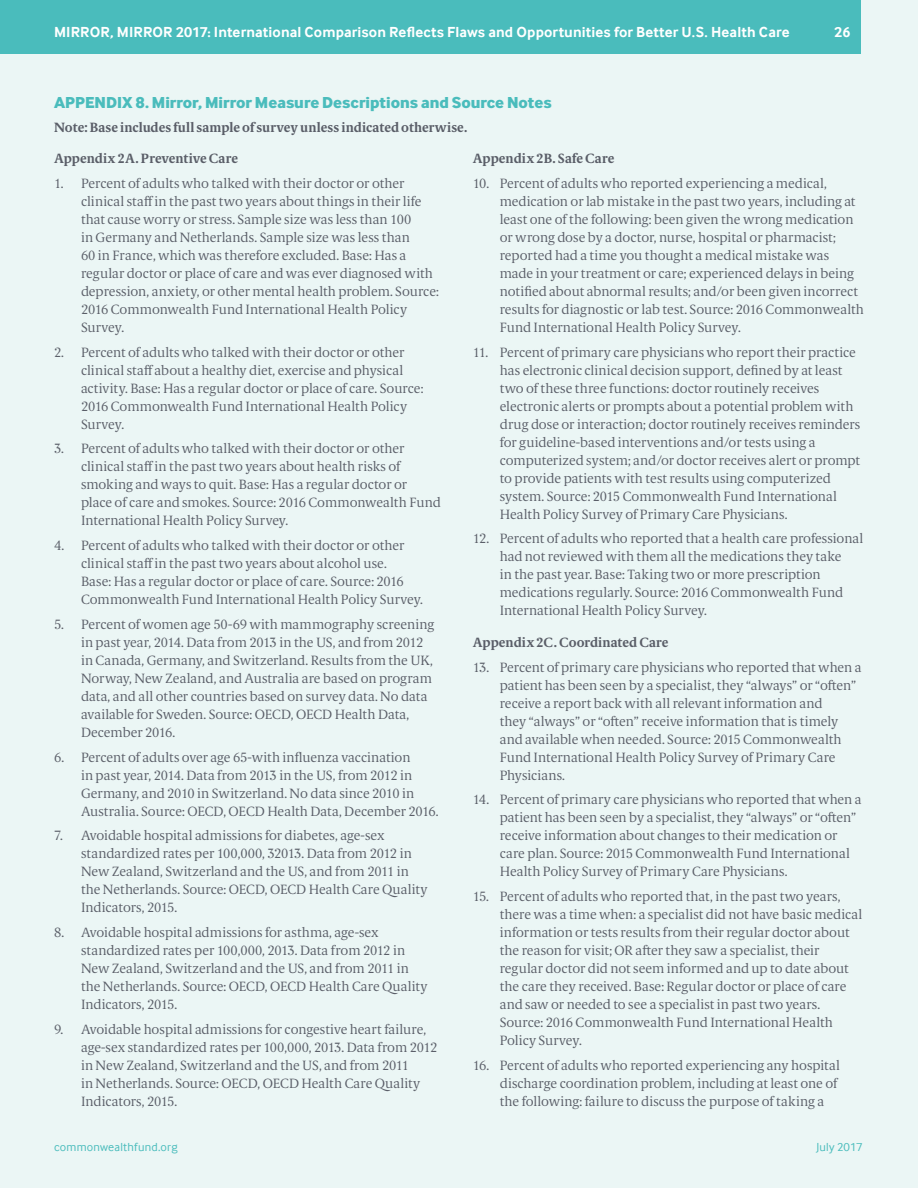
<style>
.page{position:relative;width:918px;height:1188px;background:#ebf6f5}
.page>*{position:absolute;margin:0;border:0;box-sizing:border-box;transform-origin:0 0}
.t1{font:16.5px "Inter Face X Bold";color:#4abcbc}
.t2{font:700 15px "Inter Face Da Ma";letter-spacing:.01em;color:#fff}
.t3{font:300 13.5px/18px "Berlingske Serif Text";letter-spacing:-.005em;color:#5a5e68}
.Body_Copy_-_No_Inden{font:700 13.5px "Berlingske Serif Text";color:#5a5e68}
.t4{font:12px "Inter Face";letter-spacing:.02em;color:#4abcbc}
</style>
<div class="page">
<div style="left:0;top:0;width:861px;height:54px;background:#4abcbc"></div>
<p class="t2" style="left:54px;top:24px;width:173px">The Commonwealth Fund</p>
<p class="t2" style="left:54px;top:24px;width:737px">MIRROR, MIRROR 2017: International Comparison Reflects Flaws and Opportunit es for Better U.S. Health Care</p>
<p class="t2" style="left:474px;top:24px;width:324px">How High Is America’s Health Care Cost Burden?</p>
<p class="t2" style="left:834px;top:24px;width:18px">26</p>
<p class="t1" style="left:54px;top:92px;width:499px">APPENDIX 8. Mirror, Mirror Measure Descriptions and Source Notes</p>
<p class="Body_Copy_-_No_Inden" style="left:54px;top:117px;width:415px">Note: Base includes full sample of survey unless indicated otherwise.</p>
<p class="Body_Copy_-_No_Inden" style="left:54px;top:149px;width:186px">Appendix 2A. Preventive Care</p>
<p class="t3" style="left:81px;top:174px;width:359px;text-indent:-27px">1. Percent of adults who talked with their doctor or other clinical staff in the past two years about things in their life that cause worry or stress. Sample size was less than 100<br>in Germany and Netherlands. Sample size was less than<br>60 in France, which was therefore excluded. Base: Has a regular doctor or place of care and was ever diagnosed with depression, anxiety, or other mental health problem. Source:<br>2016 Commonwealth Fund International Health Policy Survey.</p>
<p class="t3" style="left:81px;top:343px;width:344px;text-indent:-27px">2. Percent of adults who talked with their doctor or other clinical staff about a healthy diet, exercise and physical activity. Base: Has a regular doctor or place of care. Source:<br>2016 Commonwealth Fund International Health Policy Survey.</p>
<p class="t3" style="left:81px;top:439px;width:361px;text-indent:-27px">3. Percent of adults who talked with their doctor or other clinical staff in the past two years about health risks of smoking and ways to quit. Base: Has a regular doctor or place of care and smokes. Source: 2016 Commonwealth Fund International Health Policy Survey.</p>
<p class="t3" style="left:81px;top:536px;width:344px;text-indent:-27px">4. Percent of adults who talked with their doctor or other clinical staff in the past two years about alcohol use.<br>Base: Has a regular doctor or place of care. Source: 2016<br>Commonwealth Fund International Health Policy Survey.</p>
<p class="t3" style="left:81px;top:615px;width:355px;text-indent:-27px">5. Percent of women age 50-69 with mammography screening in past year, 2014. Data from 2013 in the US, and from 2012 in Canada, Germany, and Switzerland. Results from the UK, Norway, New Zealand, and Australia are based on program data, and all other countries based on survey data. No data available for Sweden. Source: OECD, OECD Health Data, December 2016.</p>
<p class="t3" style="left:81px;top:748px;width:359px;text-indent:-27px">6. Percent of adults over age 65-with influenza vaccination<br>in past year, 2014. Data from 2013 in the US, from 2012 in Germany, and 2010 in Switzerland. No data since 2010 in Australia. Source: OECD, OECD Health Data, December 2016.</p>
<p class="t3" style="left:81px;top:826px;width:348px;text-indent:-27px">7. Avoidable hospital admissions for diabetes, age-sex standardized rates per 100,000, 32013. Data from 2012 in New Zealand, Switzerland and the US, and from 2011 in the Netherlands. Source: OECD, OECD Health Care Quality Indicators, 2015.</p>
<p class="t3" style="left:81px;top:923px;width:348px;text-indent:-27px">8. Avoidable hospital admissions for asthma, age-sex standardized rates per 100,000, 2013. Data from 2012 in New Zealand, Switzerland and the US, and from 2011 in the Netherlands. Source: OECD, OECD Health Care Quality Indicators, 2015.</p>
<p class="t3" style="left:81px;top:1020px;width:358px;text-indent:-27px">9. Avoidable hospital admissions for congestive heart failure, age-sex standardized rates per 100,000, 2013. Data from 2012 in New Zealand, Switzerland and the US, and from 2011<br>in Netherlands. Source: OECD, OECD Health Care Quality Indicators, 2015.</p>
<p class="Body_Copy_-_No_Inden" style="left:473px;top:149px;width:143px">Appendix 2B. Safe Care</p>
<p class="t3" style="left:500px;top:174px;width:366px;text-indent:-27px">10. Percent of adults who reported experiencing a medical, medication or lab mistake in the past two years, including at least one of the following: been given the wrong medication or wrong dose by a doctor, nurse, hospital or pharmacist; reported had a time you thought a medical mistake was made in your treatment or care; experienced delays in being notified about abnormal results; and/or been given incorrect results for diagnostic or lab test. Source: 2016 Commonwealth Fund International Health Policy Survey.</p>
<p class="t3" style="left:500px;top:343px;width:362px;text-indent:-27px">11. Percent of primary care physicians who report their practice has electronic clinical decision support, defined by at least two of these three functions: doctor routinely receives electronic alerts or prompts about a potential problem with drug dose or interaction; doctor routinely receives reminders for guideline-based interventions and/or tests using a computerized system; and/or doctor receives alert or prompt to provide patients with test results using computerized system. Source: 2015 Commonwealth Fund International Health Policy Survey of Primary Care Physicians.</p>
<p class="t3" style="left:500px;top:529px;width:365px;text-indent:-27px">12. Percent of adults who reported that a health care professional had not reviewed with them all the medications they take<br>in the past year. Base: Taking two or more prescription medications regularly. Source: 2016 Commonwealth Fund International Health Policy Survey.</p>
<p class="Body_Copy_-_No_Inden" style="left:473px;top:632px;width:197px">Appendix 2C. Coordinated Care</p>
<p class="t3" style="left:500px;top:658px;width:363px;text-indent:-27px">13. Percent of primary care physicians who reported that when a patient has been seen by a specialist, they “always” or “often” receive a report back with all relevant information and<br>they “always” or “often” receive information that is timely and available when needed. Source: 2015 Commonwealth Fund International Health Policy Survey of Primary Care Physicians.</p>
<p class="t3" style="left:500px;top:790px;width:363px;text-indent:-27px">14. Percent of primary care physicians who reported that when a patient has been seen by a specialist, they “always” or “often” receive information about changes to their medication or care plan. Source: 2015 Commonwealth Fund International Health Policy Survey of Primary Care Physicians.</p>
<p class="t3" style="left:500px;top:887px;width:364px;text-indent:-27px">15. Percent of adults who reported that, in the past two years, there was a time when: a specialist did not have basic medical information or tests results from their regular doctor about the reason for visit; OR after they saw a specialist, their regular doctor did not seem informed and up to date about the care they received. Base: Regular doctor or place of care and saw or needed to see a specialist in past two years.<br>Source: 2016 Commonwealth Fund International Health Policy Survey.</p>
<p class="t3" style="left:500px;top:1056px;width:342px;text-indent:-27px">16. Percent of adults who reported experiencing any hospital discharge coordination problem, including at least one of the following: failure to discuss the purpose of taking a</p>
<p class="t4" style="left:54px;top:1140px;width:125px">commonwealthfund.org</p>
<p class="t4" style="left:817px;top:1140px;width:47px">July 2017</p>
</div>
